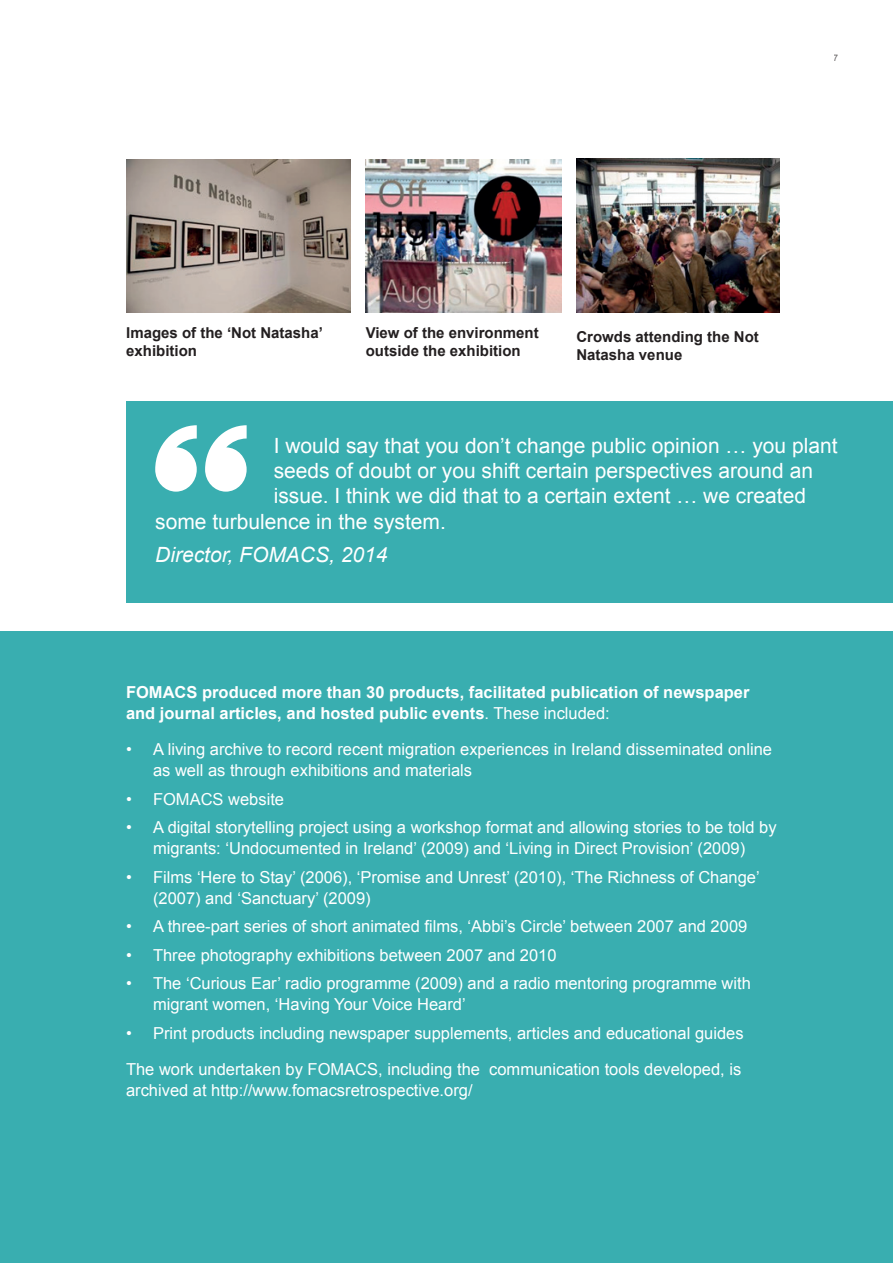
<style>
.page{position:relative;width:893px;height:1263px;background:#fff}
.page>*{position:absolute;margin:0;border:0;box-sizing:border-box;transform-origin:0 0}
.t1{font:21px "Arial";color:#fff}
.t2{font:italic 21px "Arial";color:#fff}
.t3{font:16.5px/21px "Arial";color:#fff}
.t4{font:700 16.5px/21px "Arial";color:#fff}
.t5{font:700 15px/18px "Arial";color:#231f20}
.t6{font:9px "Arial";color:#231f20}
.s1{font-weight:400}
</style>
<div class="page">
<div style="left:0;top:632px;width:893px;height:631px;background:#39aeb0"></div>
<div style="left:126px;top:401px;width:767px;height:201px;background:#39aeb0"></div>
<svg style="left:155px;top:425px;width:92px;height:67px"></svg>
<img style="left:126px;top:159px;width:225px;height:153px">
<img style="left:366px;top:159px;width:196px;height:153px">
<img style="left:576px;top:158px;width:203px;height:154px">
<p class="t6" style="left:834px;top:52px;width:7px">7</p>
<p class="t5" style="left:126px;top:325px;width:198px">Images of the ‘Not Natasha’ exhibition</p>
<p class="t5" style="left:576px;top:328px;width:184px">Crowds attending the Not<br>Natasha venue</p>
<p class="t5" style="left:366px;top:325px;width:175px">View of the environment outside the exhibition</p>
<p class="t1" style="left:274px;top:432px;width:565px">I would say that you don’t change public opinion … you plant</p>
<p class="t1" style="left:274px;top:457px;width:541px">seeds of doubt or you shift certain perspectives around an</p>
<p class="t1" style="left:274px;top:482px;width:534px">issue. I think we did that to a certain extent … we created</p>
<p class="t1" style="left:155px;top:507px;width:292px">some turbulence in the system.</p>
<p class="t2" style="left:155px;top:541px;width:234px">Director, FOMACS, 2014</p>
<p class="t4" style="left:126px;top:683px;width:625px">FOMACS produced more than 30 products, facilitated publication of newspaper and journal articles, and hosted public events<span class="s1">. These included:</span></p>
<p class="t3" style="left:153px;top:739px;width:620px;text-indent:-27px">• A living archive to record recent migration experiences in Ireland disseminated online as well as through exhibitions and materials</p>
<p class="t3" style="left:126px;top:789px;width:160px">• FOMACS website</p>
<p class="t3" style="left:126px;top:817px;width:652px;text-align:center">• A digital storytelling project using a workshop format and allowing stories to be told by migrants: ‘Undocumented in Ireland’ (2009) and ‘Living in Direct Provision’ (2009)</p>
<p class="t3" style="left:153px;top:867px;width:608px;text-indent:-27px">• Films ‘Here to Stay’ (2006), ‘Promise and Unrest’ (2010), ‘The Richness of Change’ (2007) and ‘Sanctuary’ (2009)</p>
<p class="t3" style="left:126px;top:916px;width:623px">• A three-part series of short animated films, ‘Abbi’s Circle’ between 2007 and 2009</p>
<p class="t3" style="left:126px;top:945px;width:432px">• Three photography exhibitions between 2007 and 2010</p>
<p class="t3" style="left:153px;top:973px;width:599px;text-indent:-27px">• The ‘Curious Ear’ radio programme (2009) and a radio mentoring programme with migrant women, ‘Having Your Voice Heard’</p>
<p class="t3" style="left:126px;top:1015px;width:619px;line-height:36px">• Print products including newspaper supplements, articles and educational guides<br>The work undertaken by FOMACS, including the communication tools developed, is</p>
<p class="t3" style="left:126px;top:1080px;width:348px">archived at http://www.fomacsretrospective.org/</p>
</div>
